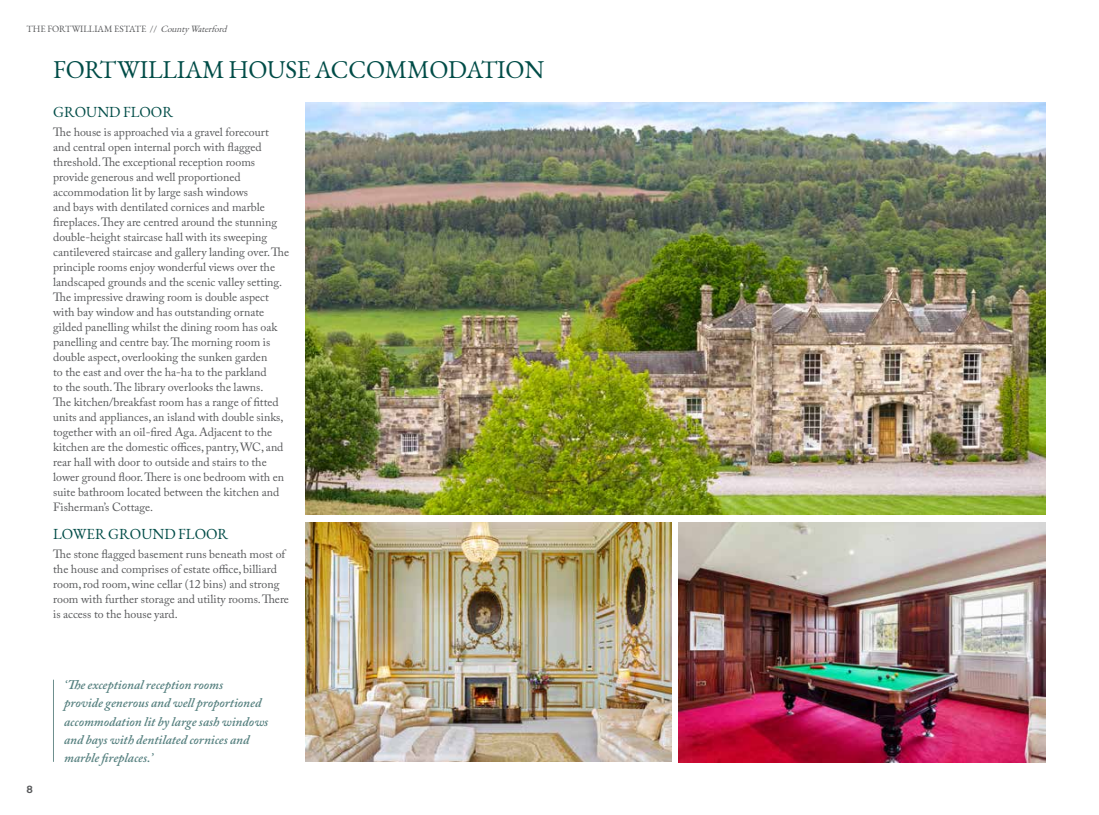
<style>
.page{position:relative;width:1099px;height:815px;background:#fff}
.page>*{position:absolute;margin:0;border:0;box-sizing:border-box;transform-origin:0 0}
.t1{font:25px "EB Garamond";letter-spacing:-.01em;color:#004c47}
.t2{font:15px "EB Garamond";color:#004c47}
.t3{font:italic 600 13.12px/18.1px "Adobe Caslon Pro";color:#547f7e}
.t4{font:11.88px/15px "Adobe Caslon Pro";color:#57585a}
.t5{font:600 10px "Suisse Intl";color:#57585a}
.t6{font:9.38px "EB Garamond";color:#57585a}
.s1{font-style:italic}
</style>
<div class="page">
<img style="left:305px;top:102px;width:740px;height:413px">
<img style="left:305px;top:522px;width:366px;height:240px">
<img style="left:678px;top:522px;width:367px;height:240px">
<hr style="left:53px;top:680px;width:1px;height:82px;background:#6d8f8e">
<p class="t6" style="left:27px;top:22px;width:205px">THE FORTWILLIAM ESTATE // <span class="s1">CountyWaterford</span></p>
<h1 class="t1" style="left:53px;top:54px;width:492px">FORTWILLIAM HOUSE ACCOMMODATION</h1>
<p class="t2" style="left:53px;top:102px;width:121px">GROUND FLOOR</p>
<p class="t4" style="left:53px;top:124px;width:237px">The house is approached via a gravel forecourt and central open internal porch with flagged threshold. The exceptional reception rooms provide generous and well proportioned accommodation lit by large sash windows<br>and bays with dentilated cornices and marble fireplaces. They are centred around the stunning double-height staircase hall with its sweeping cantilevered staircase and gallery landing over. The principle rooms enjoy wonderful views over the landscaped grounds and the scenic valley setting.<br>The impressive drawing room is double aspect with bay window and has outstanding ornate gilded panelling whilst the dining room has oak panelling and centre bay. The morning room is double aspect, overlooking the sunken garden<br>to the east and over the ha-ha to the parkland<br>to the south. The library overlooks the lawns.<br>The kitchen/breakfast room has a range of fitted units and appliances, an island with double sinks, together with an oil-fired Aga. Adjacent to the kitchen are the domestic offices, pantry, WC, and rear hall with door to outside and stairs to the lower ground floor. There is one bedroom with en suite bathroom located between the kitchen and Fisherman’s Cottage.</p>
<p class="t2" style="left:53px;top:524px;width:177px">LOWER GROUND FLOOR</p>
<p class="t4" style="left:53px;top:546px;width:237px">The stone flagged basement runs beneath most of the house and comprises of estate office, billiard room, rod room, wine cellar (12 bins) and strong room with further storage and utility rooms. There is access to the house yard.</p>
<p class="t5" style="left:27px;top:784px;width:8px">8</p>
<p class="t3" style="left:64px;top:676px;width:206px">‘The exceptional reception rooms<br>provide generous and well proportioned accommodation lit by large sash windows and bays with dentilated cornices and marble fireplaces.’</p>
</div>
